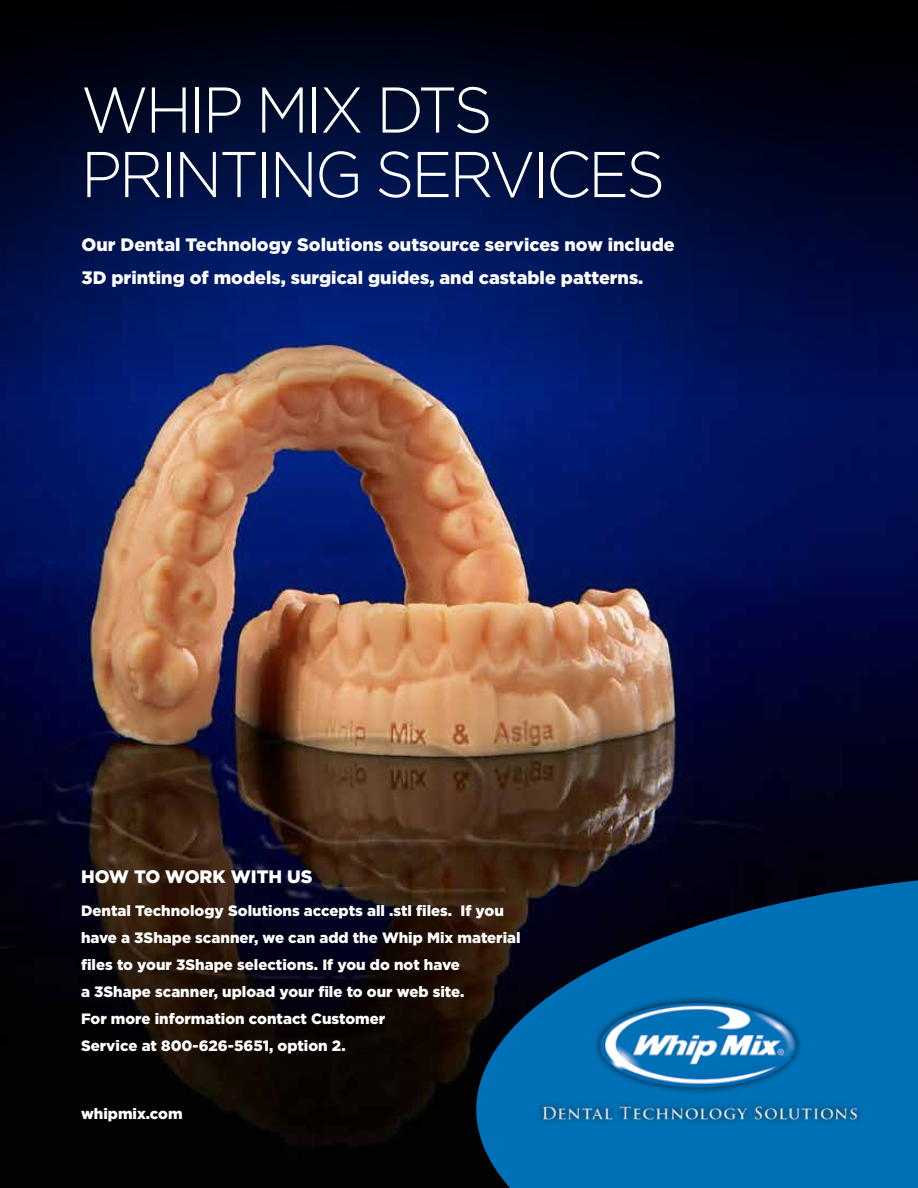
<style>
.page{position:relative;width:918px;height:1188px;background:#fff}
.page>*{position:absolute;margin:0;border:0;box-sizing:border-box;transform-origin:0 0}
.t1{font:300 64.5px/64.5px "Gotham";letter-spacing:-.05em;color:#fff;scale:.95 1}
.t2{font:900 18px/33px "Gotham";color:#fff}
.t3{font:900 15px/27px "Gotham";color:#fff}
</style>
<div class="page">
<img style="left:0;top:397px;width:918px;height:791px">
<svg style="left:0;top:0;width:918px;height:397px;background:#04103c"></svg>
<svg style="left:476px;top:879px;width:442px;height:309px;background:#045183"></svg>
<img style="left:535px;top:995px;width:329px;height:133px">
<h1 class="t1" style="left:81px;top:76px;width:617px">WHIP MIX DTS<br>PRINTING SERVICES</h1>
<p class="t2" style="left:82px;top:228px;width:595px">Our Dental Technology Solutions outsource services now include<br>3D printing of models, surgical guides, and castable patterns.</p>
<p class="t2" style="left:81px;top:860px;width:233px">HOW TO WORK WITH US</p>
<p class="t3" style="left:81px;top:898px;width:441px">Dental Technology Solutions accepts all .stl files. If you have a 3Shape scanner, we can add the Whip Mix material files to your 3Shape selections. If you do not have<br>a 3Shape scanner, upload your file to our web site.<br>For more information contact Customer<br>Service at 800-626-5651, option 2.</p>
<p class="t3" style="left:81px;top:1100px;width:103px">whipmix.com</p>
</div>
